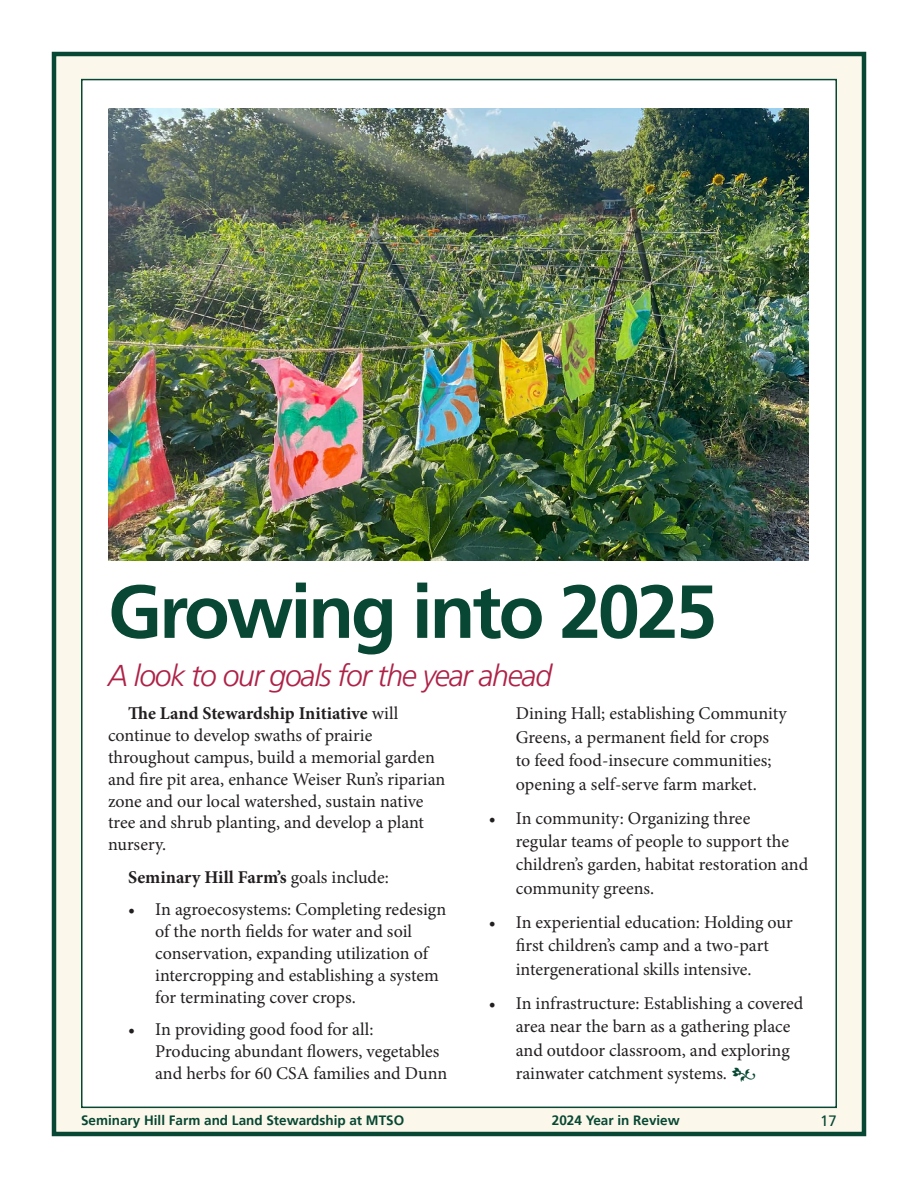
<style>
.page{position:relative;width:918px;height:1188px;background:#fff}
.page>*{position:absolute;margin:0;border:0;box-sizing:border-box;transform-origin:0 0}
.t1{font:700 75px "Frutiger";letter-spacing:-.04em;color:#074733}
.t2{font:italic 300 30px "Frutiger LT Pro";letter-spacing:-.04em;color:#ae2247}
.Farm_year_in_review_body_copy{font:18px/21.8px "Minion Pro";color:#231f20}
.Farm_year_in_review_body_copy-2{font:700 18px "Minion Pro";color:#231f20}
.t3{font:15px "Frutiger LT Pro";color:#074733}
.t4{font:700 13.5px "Frutiger LT Pro";color:#074733}
.s1{font-weight:700}
.s2{font-weight:400}
.s3{color:#074733}
</style>
<div class="page">
<div style="left:52px;top:52px;width:814px;height:1084px;background:#fbf8eb;border:4px solid #074733"></div>
<div style="left:81px;top:79px;width:756px;height:1029px;background:#fff;border:2px solid #074733"></div>
<img style="left:108px;top:108px;width:701px;height:453px">
<p class="t1" style="left:108px;top:568px;width:611px">Growing into 2025</p>
<p class="t2" style="left:108px;top:658px;width:446px">A look to our goals for the year ahead</p>
<p class="Farm_year_in_review_body_copy" style="left:108px;top:703px;width:339px;text-indent:20px"><span class="s1">The Land Stewardship Initiative</span> will continue to develop swaths of prairie throughout campus, build a memorial garden and fire pit area, enhance Weiser Run’s riparian zone and our local watershed, sustain native tree and shrub planting, and develop a plant nursery.</p>
<p class="Farm_year_in_review_body_copy-2" style="left:128px;top:864px;width:262px">Seminary Hill Farm’s <span class="s2">goals include:</span></p>
<p class="Farm_year_in_review_body_copy" style="left:155px;top:899px;width:293px;text-indent:-27px">• In agroecosystems: Completing redesign of the north fields for water and soil conservation, expanding utilization of intercropping and establishing a system for terminating cover crops.</p>
<p class="Farm_year_in_review_body_copy" style="left:155px;top:1019px;width:294px;text-indent:-27px">• In providing good food for all:<br>Producing abundant flowers, vegetables and herbs for 60 CSA families and Dunn</p>
<p class="Farm_year_in_review_body_copy" style="left:516px;top:702px;width:272px;line-height:23.4px">Dining Hall; establishing Community Greens, a permanent field for crops to feed food-insecure communities; opening a self-serve farm market.</p>
<p class="Farm_year_in_review_body_copy" style="left:516px;top:806px;width:294px;line-height:23.4px;text-indent:-27px">• In community: Organizing three<br>regular teams of people to support the children’s garden, habitat restoration and community greens.</p>
<p class="Farm_year_in_review_body_copy" style="left:516px;top:911px;width:278px;line-height:23.4px;text-indent:-27px">• In experiential education: Holding our first children’s camp and a two-part intergenerational skills intensive.</p>
<p class="Farm_year_in_review_body_copy" style="left:516px;top:991px;width:289px;line-height:23.4px;text-indent:-27px">• In infrastructure: Establishing a covered area near the barn as a gathering place and outdoor classroom, and exploring rainwater catchment systems. <span class="s3">•</span></p>
<p class="t4" style="left:81px;top:1112px;width:325px">Seminary Hill Farm and Land Stewardship at MTSO</p>
<p class="t4" style="left:552px;top:1112px;width:129px">2024 Year in Review</p>
<p class="t3" style="left:820px;top:1112px;width:18px">17</p>
</div>
